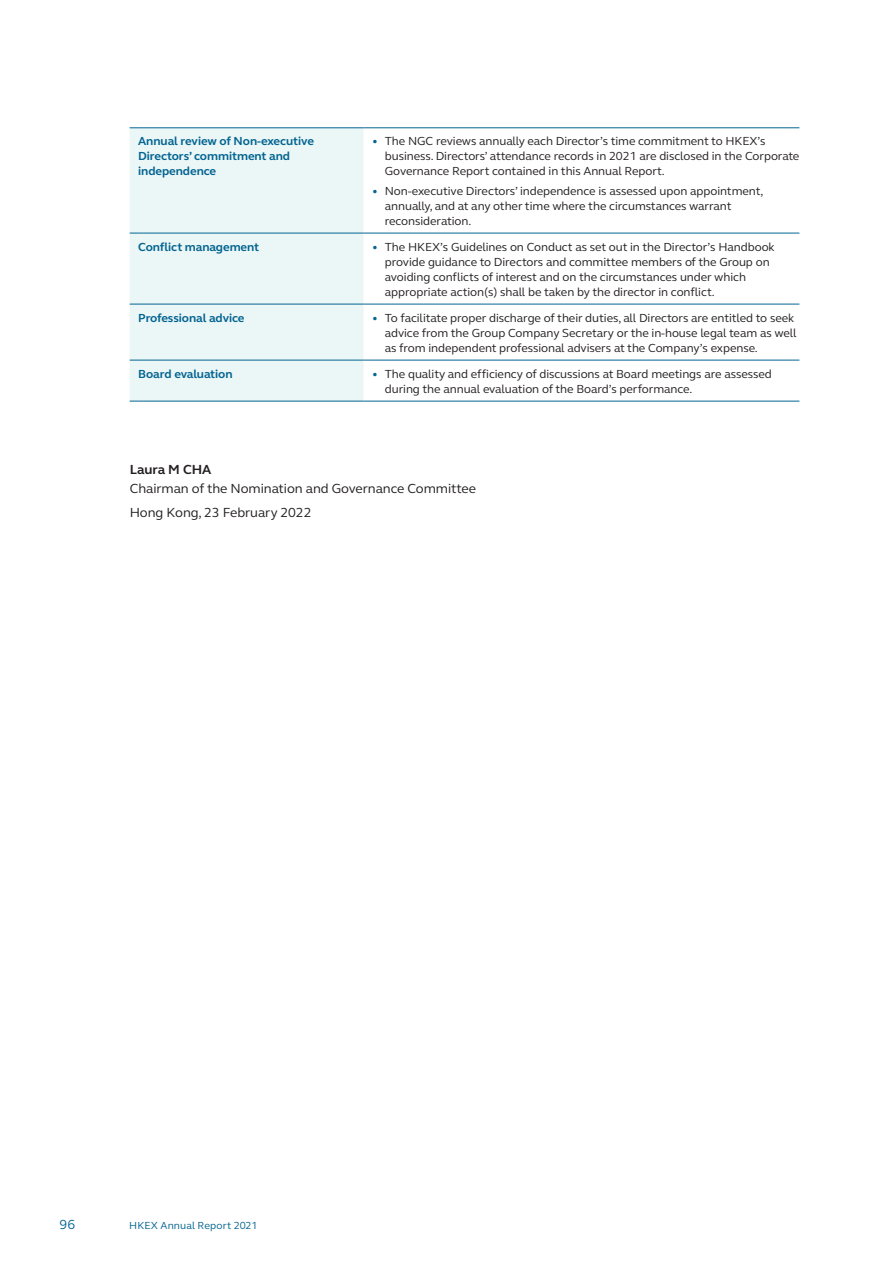
<style>
.page{position:relative;width:893px;height:1263px;background:#fff}
.page>*{position:absolute;margin:0;border:0;box-sizing:border-box;transform-origin:0 0}
.t1{font:13.5px/23.7px "FS Elliot Pro";letter-spacing:-.005em;color:#231f20}
.t2{font:700 13.5px "FS Elliot Pro";letter-spacing:-.005em;color:#231f20}
.t3{font:13.5px "FS Elliot Pro";color:#026491}
.t4{font:12px/15px "FS Elliot Pro";letter-spacing:-.005em;color:#231f20}
.t5{font:700 12px/15px "FS Elliot Pro";letter-spacing:-.005em;color:#026491}
.t6{font:10.5px "FS Elliot Pro";letter-spacing:.01em;color:#026491}
.s1{color:#026491}
</style>
<div class="page">
<div style="left:130px;top:129px;width:234px;height:272px;background:#ebf6f6"></div>
<hr style="left:138px;top:128px;width:226px;height:1px;background:#026491">
<hr style="left:372px;top:128px;width:427px;height:1px;background:#026491">
<hr style="left:138px;top:233px;width:226px;height:1px;background:#026491">
<hr style="left:372px;top:233px;width:427px;height:1px;background:#026491">
<hr style="left:138px;top:304px;width:226px;height:1px;background:#026491">
<hr style="left:372px;top:304px;width:427px;height:1px;background:#026491">
<hr style="left:138px;top:360px;width:226px;height:1px;background:#026491">
<hr style="left:372px;top:360px;width:427px;height:1px;background:#026491">
<hr style="left:138px;top:401px;width:226px;height:1px;background:#026491">
<hr style="left:372px;top:401px;width:427px;height:1px;background:#026491">
<p class="t5" style="left:138px;top:134px;width:177px">Annual review of Non-executive<br>Directors’ commitment and independence</p>
<p class="t4" style="left:385px;top:133px;width:416px;text-indent:-13px"><span class="s1">•</span> The NGC reviews annually each Director’s time commitment to HKEX’s business. Directors’ attendance records in 2021 are disclosed in the Corporate<br>Governance Report contained in this Annual Report.</p>
<p class="t4" style="left:385px;top:183px;width:380px;text-indent:-13px"><span class="s1">•</span> Non-executive Directors’ independence is assessed upon appointment, annually, and at any other time where the circumstances warrant reconsideration.</p>
<p class="t5" style="left:138px;top:239px;width:122px">Conflict management</p>
<p class="t4" style="left:385px;top:239px;width:391px;text-indent:-13px"><span class="s1">•</span> The HKEX’s Guidelines on Conduct as set out in the Director’s Handbook provide guidance to Directors and committee members of the Group on avoiding conflicts of interest and on the circumstances under which appropriate action(s) shall be taken by the director in conflict.</p>
<p class="t5" style="left:138px;top:310px;width:108px">Professional advice</p>
<p class="t4" style="left:385px;top:310px;width:413px;text-indent:-13px"><span class="s1">•</span> To facilitate proper discharge of their duties, all Directors are entitled to seek advice from the Group Company Secretary or the in-house legal team as well as from independent professional advisers at the Company’s expense.</p>
<p class="t5" style="left:138px;top:366px;width:96px">Board evaluation</p>
<p class="t4" style="left:385px;top:366px;width:388px;text-indent:-13px"><span class="s1">•</span> The quality and efficiency of discussions at Board meetings are assessed during the annual evaluation of the Board’s performance.</p>
<p class="t2" style="left:130px;top:460px;width:83px">Laura M CHA</p>
<p class="t1" style="left:130px;top:477px;width:348px">Chairman of the Nomination and Governance Committee<br>Hong Kong, 23 February 2022</p>
<p class="t3" style="left:60px;top:1215px;width:17px">96</p>
<p class="t6" style="left:129px;top:1218px;width:130px">HKEX Annual Report 2021</p>
</div>
